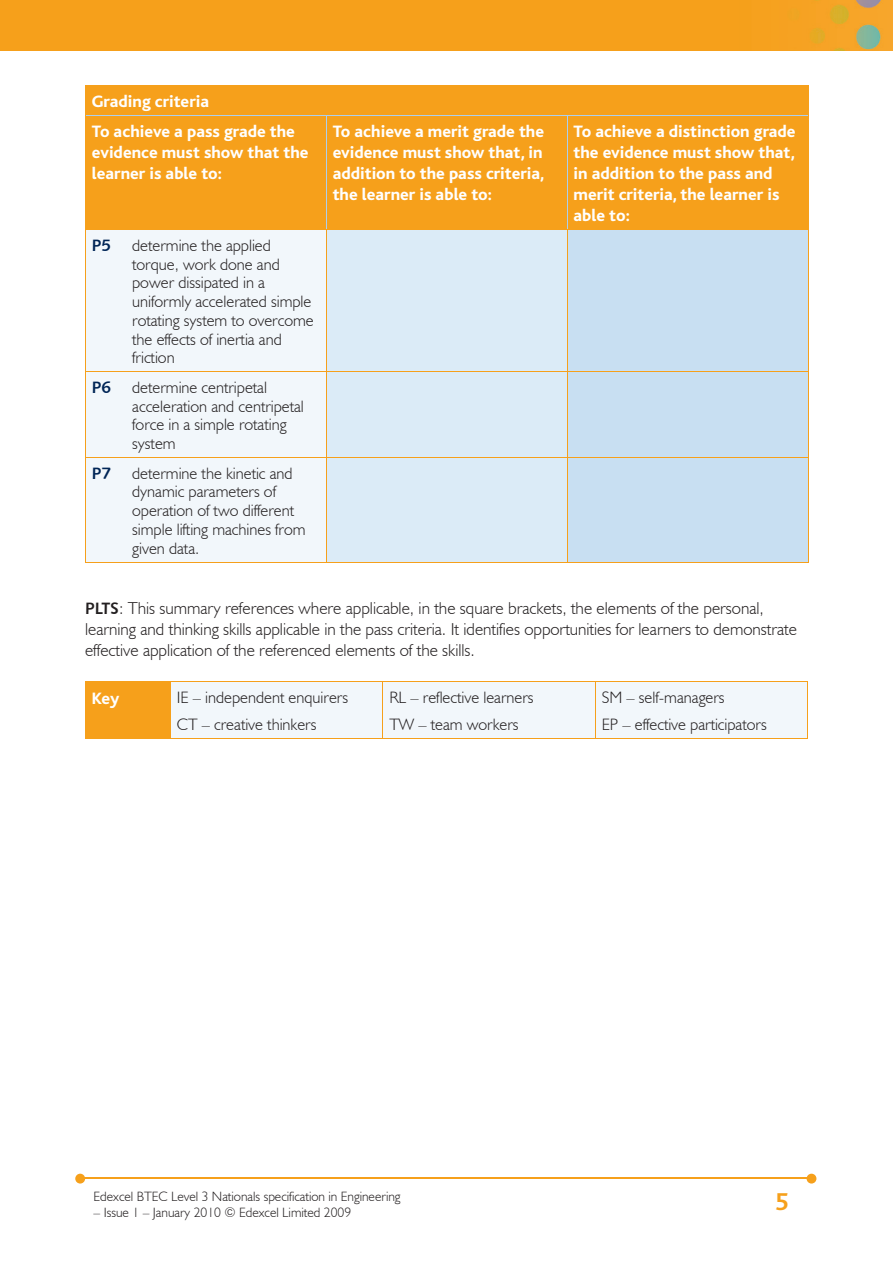
<style>
.page{position:relative;width:893px;height:1263px;background:#fff}
.page>*{position:absolute;margin:0;border:0;box-sizing:border-box;transform-origin:0 0}
.t1{font:700 25.5px "Bliss";color:#f6a01b}
.t2{font:800 17.25px/21px "Bliss";color:#fff}
.t3{font:300 17.25px/21px "Humanist 521 BT";color:#231f20}
.t4{font:300 16.5px/18.8px "Humanist 521 BT";color:#231f20}
.t5{font:16.5px "Humanist 531 BT Bold A";color:#002556}
.t6{font:300 13.5px "Humanist 521 BT";color:#231f20}
.s1{font-family:"Humanist 531 BT Bold A";font-weight:400;font-size:16.5px}
</style>
<div class="page">
<img style="left:0;top:0;width:893px;height:51px">
<hr style="left:82px;top:1178px;width:728px;height:1px;background:#f6a01b">
<svg style="left:807px;top:1174px;width:9px;height:9px"></svg>
<svg style="left:75px;top:1174px;width:10px;height:9px"></svg>
<div style="left:86px;top:86px;width:722px;height:143px;background:#f6a01b"></div>
<div style="left:86px;top:230px;width:240px;height:332px;background:#f2f7fb"></div>
<div style="left:327px;top:230px;width:240px;height:332px;background:#dbebf7"></div>
<div style="left:568px;top:230px;width:240px;height:332px;background:#c8dff2"></div>
<hr style="left:85px;top:86px;width:1px;height:30px;background:#f6a01b">
<hr style="left:808px;top:86px;width:1px;height:30px;background:#f6a01b">
<hr style="left:85px;top:85px;width:241px;height:1px;background:#f6a01b">
<hr style="left:326px;top:85px;width:241px;height:1px;background:#f6a01b">
<hr style="left:567px;top:85px;width:241px;height:1px;background:#f6a01b">
<hr style="left:85px;top:116px;width:1px;height:113px;background:#f6a01b">
<hr style="left:86px;top:115px;width:240px;height:1px;background:#accfed">
<hr style="left:326px;top:116px;width:1px;height:113px;background:#accfed">
<hr style="left:326px;top:115px;width:241px;height:1px;background:#accfed">
<hr style="left:567px;top:116px;width:1px;height:113px;background:#accfed">
<hr style="left:808px;top:116px;width:1px;height:113px;background:#f6a01b">
<hr style="left:567px;top:115px;width:241px;height:1px;background:#accfed">
<hr style="left:85px;top:229px;width:241px;height:1px;background:#f6a01b">
<hr style="left:326px;top:229px;width:241px;height:1px;background:#f6a01b">
<hr style="left:567px;top:229px;width:241px;height:1px;background:#f6a01b">
<hr style="left:326px;top:230px;width:1px;height:141px;background:#f6a01b">
<hr style="left:567px;top:230px;width:1px;height:141px;background:#f6a01b">
<hr style="left:85px;top:230px;width:1px;height:141px;background:#f6a01b">
<hr style="left:808px;top:230px;width:1px;height:141px;background:#f6a01b">
<hr style="left:326px;top:372px;width:1px;height:85px;background:#f6a01b">
<hr style="left:567px;top:372px;width:1px;height:85px;background:#f6a01b">
<hr style="left:85px;top:372px;width:1px;height:85px;background:#f6a01b">
<hr style="left:808px;top:372px;width:1px;height:85px;background:#f6a01b">
<hr style="left:85px;top:371px;width:241px;height:1px;background:#f6a01b">
<hr style="left:326px;top:371px;width:241px;height:1px;background:#f6a01b">
<hr style="left:567px;top:371px;width:241px;height:1px;background:#f6a01b">
<hr style="left:326px;top:458px;width:1px;height:104px;background:#f6a01b">
<hr style="left:567px;top:458px;width:1px;height:104px;background:#f6a01b">
<hr style="left:85px;top:562px;width:241px;height:1px;background:#f6a01b">
<hr style="left:326px;top:562px;width:241px;height:1px;background:#f6a01b">
<hr style="left:567px;top:562px;width:241px;height:1px;background:#f6a01b">
<hr style="left:85px;top:458px;width:1px;height:104px;background:#f6a01b">
<hr style="left:808px;top:458px;width:1px;height:104px;background:#f6a01b">
<hr style="left:85px;top:457px;width:241px;height:1px;background:#f6a01b">
<hr style="left:326px;top:457px;width:241px;height:1px;background:#f6a01b">
<hr style="left:567px;top:457px;width:241px;height:1px;background:#f6a01b">
<div style="left:85px;top:682px;width:85px;height:57px;background:#f6a01b"></div>
<div style="left:171px;top:683px;width:636px;height:55px;background:#f2f7fb"></div>
<hr style="left:170px;top:738px;width:213px;height:1px;background:#f6a01b">
<hr style="left:383px;top:738px;width:212px;height:1px;background:#f6a01b">
<hr style="left:595px;top:738px;width:213px;height:1px;background:#f6a01b">
<hr style="left:170px;top:682px;width:1px;height:56px;background:#f6a01b">
<hr style="left:383px;top:682px;width:1px;height:56px;background:#f6a01b">
<hr style="left:595px;top:682px;width:1px;height:56px;background:#f6a01b">
<hr style="left:807px;top:682px;width:1px;height:56px;background:#f6a01b">
<hr style="left:170px;top:682px;width:213px;height:1px;background:#f6a01b">
<hr style="left:383px;top:682px;width:212px;height:1px;background:#f6a01b">
<hr style="left:595px;top:682px;width:213px;height:1px;background:#f6a01b">
<p class="t2" style="left:92px;top:87px;width:205px;line-height:30.2px">Grading criteria<br>To achieve a pass grade the</p>
<p class="t2" style="left:92px;top:143px;width:218px">evidence must show that the learner is able to:</p>
<p class="t5" style="left:92px;top:235px;width:21px">P5</p>
<p class="t4" style="left:132px;top:235px;width:183px">determine the applied torque, work done and power dissipated in a uniformly accelerated simple rotating system to overcome the effects of inertia and friction</p>
<p class="t5" style="left:92px;top:377px;width:21px">P6</p>
<p class="t4" style="left:132px;top:378px;width:173px">determine centripetal acceleration and centripetal force in a simple rotating system</p>
<p class="t5" style="left:92px;top:463px;width:21px">P7</p>
<p class="t4" style="left:132px;top:463px;width:175px">determine the kinetic and dynamic parameters of operation of two different simple lifting machines from given data.</p>
<p class="t2" style="left:333px;top:122px;width:213px;text-align:justify">To achieve a merit grade the evidence must show that, in addition to the pass criteria, the learner is able to:</p>
<p class="t2" style="left:574px;top:122px;width:224px">To achieve a distinction grade the evidence must show that, in addition to the pass and merit criteria, the learner is able to:</p>
<p class="t3" style="left:85px;top:597px;width:713px"><span class="s1">PLTS</span>: This summary references where applicable, in the square brackets, the elements of the personal, learning and thinking skills applicable in the pass criteria. It identifies opportunities for learners to demonstrate effective application of the referenced elements of the skills.</p>
<p class="t2" style="left:92px;top:688px;width:29px">Key</p>
<p class="t4" style="left:177px;top:683px;width:173px;line-height:27.3px">IE – independent enquirers<br>CT – creative thinkers</p>
<p class="t4" style="left:389px;top:683px;width:146px;line-height:27.3px">RL – reflective learners<br>TW – team workers</p>
<p class="t4" style="left:602px;top:683px;width:166px;line-height:27.3px">SM – self-managers<br>EP – effective participators</p>
<p class="t6" style="left:94px;top:1188px;width:309px">Edexcel BTEC Level 3 Nationals specification in Engineering</p>
<p class="t6" style="left:94px;top:1204px;width:259px">– Issue 1 – January 2010 © Edexcel Limited 2009</p>
<h1 class="t1" style="left:775px;top:1189px;width:15px">5</h1>
</div>
